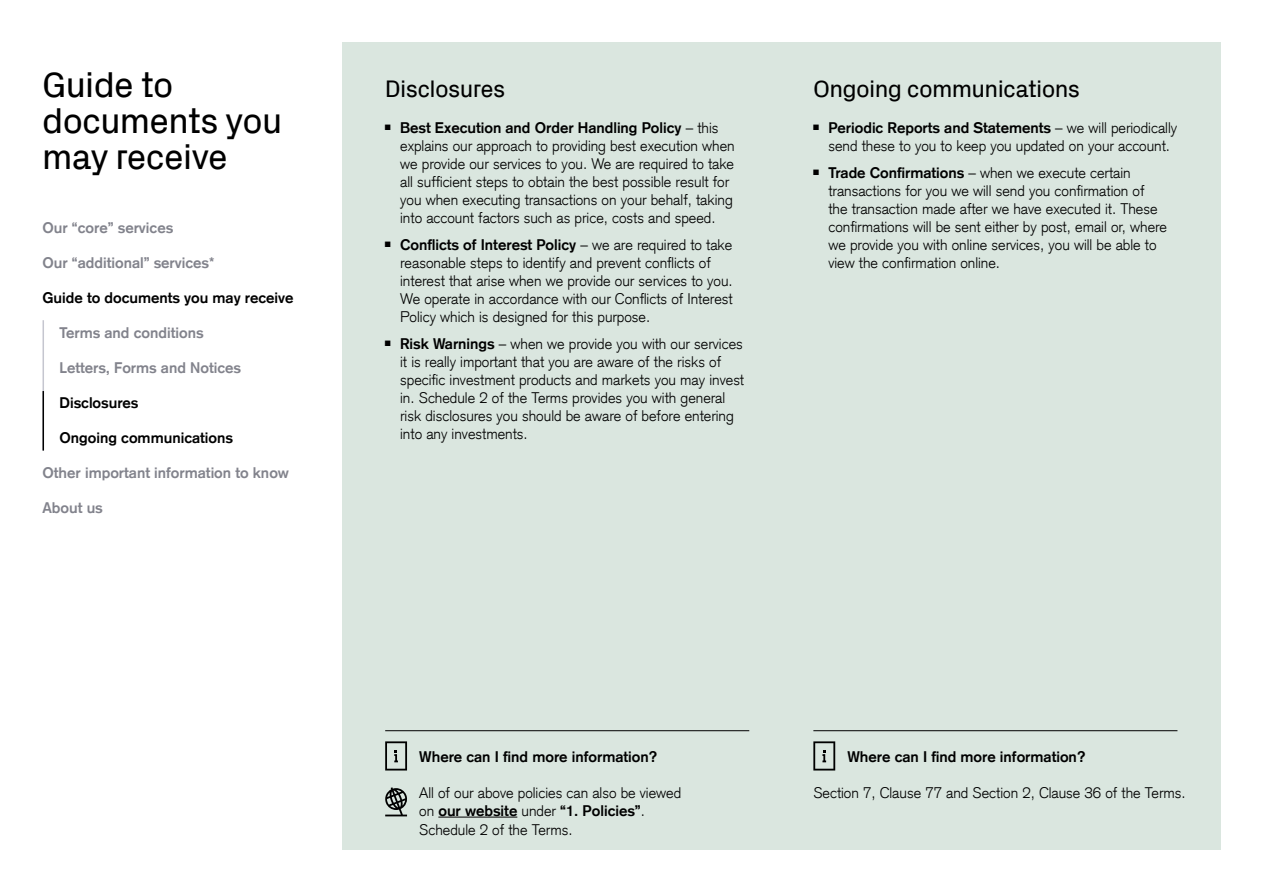
<style>
.page{position:relative;width:1263px;height:893px;background:#fff}
.page>*{position:absolute;margin:0;border:0;box-sizing:border-box;transform-origin:0 0}
.t1{font:36px/36px "Credit Suisse Headline";color:#000}
.Intro_Black{font:24px "Credit Suisse Headline";color:#000}
.Body_Copy_Light{font:300 15px/18px "Credit Suisse Type";color:#000}
.Navigation_Bold_10pt{font:700 15px "Credit Suisse Type";color:#82838c}
.Navigation_Bold_10pt-2{font:700 15px "Credit Suisse Type";color:#000}
.Body_Copy_Bold{font:700 15px "Credit Suisse Type";color:#000}
.s1{font-weight:700}
</style>
<div class="page">
<div style="left:342px;top:43px;width:878px;height:807px;background:#dae6df"></div>
<hr style="left:43px;top:320px;width:1px;height:130px;background:#c5c6cf">
<hr style="left:43px;top:391px;width:1px;height:60px;background:#000">
<hr style="left:385px;top:730px;width:364px;height:1px;background:#000">
<hr style="left:438px;top:817px;width:79px;height:1px;background:#000">
<svg style="left:385px;top:787px;width:23px;height:29px"></svg>
<svg style="left:385px;top:741px;width:22px;height:29px"></svg>
<hr style="left:813px;top:730px;width:364px;height:1px;background:#000">
<svg style="left:813px;top:741px;width:22px;height:29px"></svg>
<h1 class="t1" style="left:43px;top:65px;width:241px">Guide to documents you may receive</h1>
<p class="Intro_Black" style="left:385px;top:72px;width:121px">Disclosures</p>
<p class="Body_Copy_Light" style="left:400px;top:118px;width:336px"><span class="s1">Best Execution and Order Handling Policy</span> – this explains our approach to providing best execution when we provide our services to you. We are required to take all sufficient steps to obtain the best possible result for you when executing transactions on your behalf, taking into account factors such as price, costs and speed.</p>
<p class="Body_Copy_Light" style="left:400px;top:235px;width:334px"><span class="s1">Conflicts of Interest Policy</span> – we are required to take reasonable steps to identify and prevent conflicts of interest that arise when we provide our services to you.<br>We operate in accordance with our Conflicts of Interest Policy which is designed for this purpose.</p>
<p class="Body_Copy_Light" style="left:400px;top:334px;width:345px"><span class="s1">Risk Warnings</span> – when we provide you with our services it is really important that you are aware of the risks of specific investment products and markets you may invest in. Schedule 2 of the Terms provides you with general risk disclosures you should be aware of before entering into any investments.</p>
<p class="Navigation_Bold_10pt" style="left:43px;top:219px;width:132px">Our “core” services</p>
<p class="Navigation_Bold_10pt" style="left:43px;top:254px;width:173px">Our “additional” services*</p>
<p class="Navigation_Bold_10pt-2" style="left:43px;top:289px;width:252px">Guide to documents you may receive</p>
<p class="Navigation_Bold_10pt" style="left:60px;top:324px;width:145px">Terms and conditions</p>
<p class="Navigation_Bold_10pt" style="left:60px;top:359px;width:183px">Letters, Forms and Notices</p>
<p class="Navigation_Bold_10pt-2" style="left:60px;top:394px;width:80px">Disclosures</p>
<p class="Navigation_Bold_10pt-2" style="left:60px;top:429px;width:175px">Ongoing communications</p>
<p class="Navigation_Bold_10pt" style="left:43px;top:464px;width:248px">Other important information to know</p>
<p class="Navigation_Bold_10pt" style="left:43px;top:499px;width:62px">About us</p>
<p class="Intro_Black" style="left:813px;top:72px;width:268px">Ongoing communications</p>
<p class="Body_Copy_Light" style="left:828px;top:118px;width:350px"><span class="s1">Periodic Reports and Statements</span> – we will periodically send these to you to keep you updated on your account.</p>
<p class="Body_Copy_Light" style="left:828px;top:163px;width:340px"><span class="s1">Trade Confirmations</span> – when we execute certain transactions for you we will send you confirmation of the transaction made after we have executed it. These confirmations will be sent either by post, email or, where we provide you with online services, you will be able to view the confirmation online.</p>
<p class="Body_Copy_Bold" style="left:419px;top:748px;width:240px">Where can I find more information?</p>
<p class="Body_Copy_Light" style="left:419px;top:784px;width:264px">All of our above policies can also be viewed on <span class="s1">our website</span> under <span class="s1">“1. Policies”</span>.</p>
<p class="Body_Copy_Light" style="left:419px;top:820px;width:155px">Schedule 2 of the Terms.</p>
<p class="Body_Copy_Bold" style="left:847px;top:748px;width:240px">Where can I find more information?</p>
<p class="Body_Copy_Light" style="left:813px;top:784px;width:374px">Section 7, Clause 77 and Section 2, Clause 36 of the Terms.</p>
</div>
